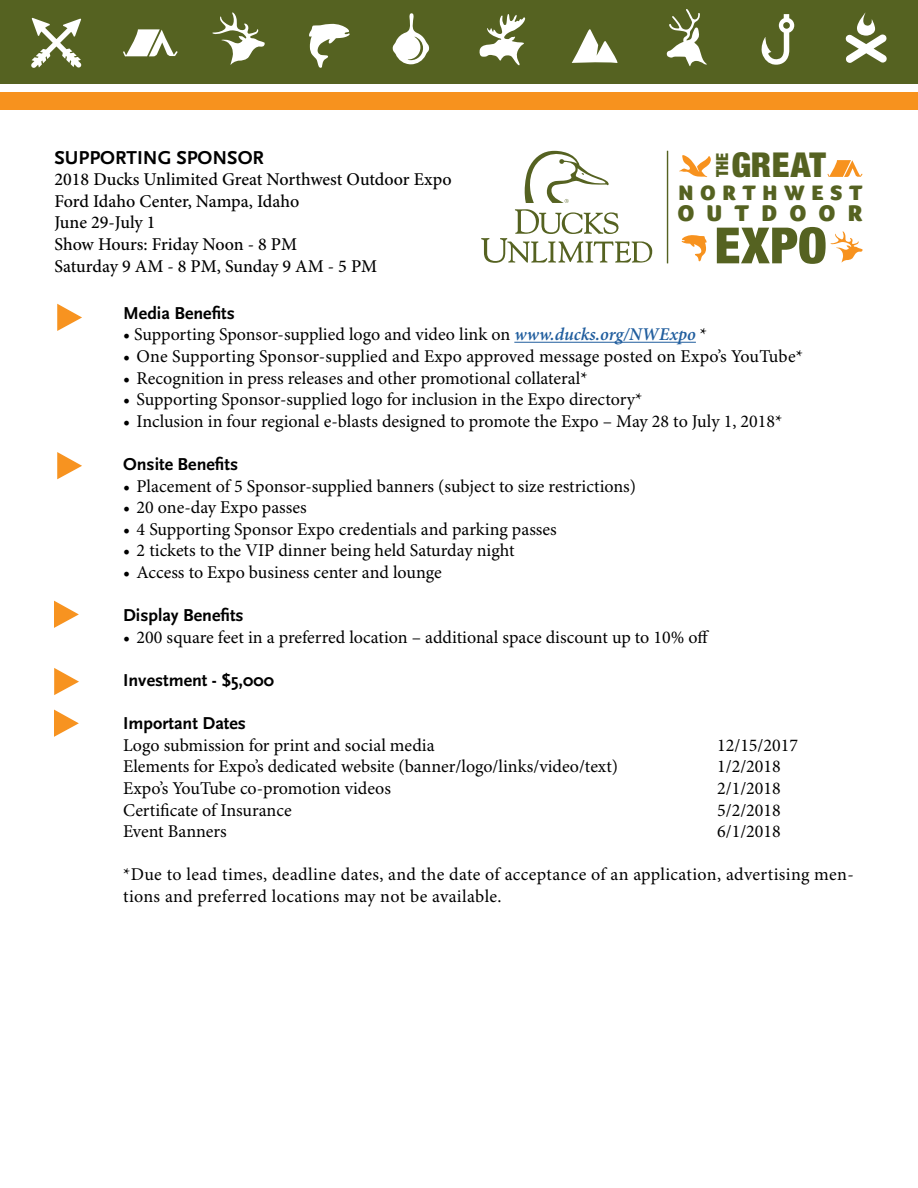
<style>
.page{position:relative;width:918px;height:1188px;background:#fff}
.page>*{position:absolute;margin:0;border:0;box-sizing:border-box;transform-origin:0 0}
.t1{font:900 condensed 49.95px "Helvetica Neue";color:#556221;scale:1.04 1}
.t2{font:900 condensed 34.35px "Helvetica Neue";letter-spacing:.005em;color:#556221;scale:1.04 1}
.t3{font:900 23.4px "Foco";letter-spacing:.5em;color:#556221;scale:1.04 1}
.t4{font:900 21.45px "Foco";letter-spacing:.3em;color:#556221;scale:1.04 1}
.t5{font:700 19.5px "Scala Sans OT";color:#000}
.t6{font:18px "Minion Pro";color:#000}
.t7{font:500 18px/21.6px "Minion Pro";letter-spacing:-.005em;color:#000}
.t8{font:18px/21.6px "Minion Pro";letter-spacing:.02em;color:#000}
.t9{font:700 18px "Scala Sans OT";color:#000}
.t10{font:900 condensed 16.65px "Helvetica Neue";color:#556221}
.s1{font-weight:600;font-style:italic;color:#215e9e}
</style>
<div class="page">
<hr style="left:667px;top:151px;width:1px;height:112px;background:#556221">
<svg style="left:827px;top:160px;width:36px;height:17px"></svg>
<svg style="left:830px;top:231px;width:33px;height:32px"></svg>
<svg style="left:681px;top:235px;width:26px;height:27px"></svg>
<svg style="left:679px;top:155px;width:32px;height:22px"></svg>
<svg style="left:524px;top:151px;width:85px;height:52px"></svg>
<svg style="left:481px;top:209px;width:171px;height:54px"></svg>
<div style="left:0;top:0;width:918px;height:83px;background:#556221"></div>
<div style="left:0;top:92px;width:918px;height:17px;background:#f7921e"></div>
<svg style="left:845px;top:12px;width:42px;height:51px"></svg>
<svg style="left:309px;top:24px;width:41px;height:44px"></svg>
<svg style="left:212px;top:12px;width:53px;height:53px"></svg>
<svg style="left:123px;top:29px;width:55px;height:27px"></svg>
<svg style="left:571px;top:29px;width:47px;height:34px"></svg>
<svg style="left:761px;top:14px;width:33px;height:51px"></svg>
<svg style="left:31px;top:18px;width:51px;height:50px"></svg>
<svg style="left:393px;top:13px;width:36px;height:51px"></svg>
<svg style="left:479px;top:14px;width:46px;height:52px"></svg>
<svg style="left:667px;top:9px;width:40px;height:57px"></svg>
<hr style="left:514px;top:342px;width:182px;height:1px;background:#215e9e">
<svg style="left:57px;top:304px;width:25px;height:27px"></svg>
<svg style="left:57px;top:452px;width:25px;height:27px"></svg>
<svg style="left:54px;top:601px;width:25px;height:27px"></svg>
<svg style="left:54px;top:668px;width:25px;height:27px"></svg>
<svg style="left:54px;top:710px;width:25px;height:27px"></svg>
<p class="t5" style="left:55px;top:146px;width:211px">SUPPORTING SPONSOR</p>
<p class="t7" style="left:55px;top:169px;width:399px">2018 Ducks Unlimited Great Northwest Outdoor Expo<br>Ford Idaho Center, Nampa, Idaho<br>June 29-July 1<br>Show Hours: Friday Noon - 8 PM<br>Saturday 9 AM - 8 PM, Sunday 9 AM - 5 PM</p>
<p class="t9" style="left:123px;top:303px;width:113px">Media Benefits</p>
<p class="t6" style="left:123px;top:324px;width:586px">• Supporting Sponsor-supplied logo and video link on <span class="s1">www.ducks.org/NWExpo</span> *</p>
<p class="t6" style="left:123px;top:346px;width:682px">• One Supporting Sponsor-supplied and Expo approved message posted on Expo’s YouTube*</p>
<p class="t6" style="left:123px;top:367px;width:466px">• Recognition in press releases and other promotional collateral*</p>
<p class="t6" style="left:123px;top:389px;width:521px">• Supporting Sponsor-supplied logo for inclusion in the Expo directory*</p>
<p class="t6" style="left:123px;top:410px;width:661px">• Inclusion in four regional e-blasts designed to promote the Expo – May 28 to July 1, 2018*</p>
<p class="t9" style="left:123px;top:454px;width:116px">Onsite Benefits</p>
<p class="t6" style="left:123px;top:475px;width:514px">• Placement of 5 Sponsor-supplied banners (subject to size restrictions)</p>
<p class="t6" style="left:123px;top:497px;width:185px">• 20 one-day Expo passes</p>
<p class="t6" style="left:123px;top:518px;width:435px">• 4 Supporting Sponsor Expo credentials and parking passes</p>
<p class="t6" style="left:123px;top:540px;width:393px">• 2 tickets to the VIP dinner being held Saturday night</p>
<p class="t6" style="left:123px;top:562px;width:320px">• Access to Expo business center and lounge</p>
<p class="t9" style="left:123px;top:605px;width:122px">Display Benefits</p>
<p class="t6" style="left:123px;top:626px;width:588px">• 200 square feet in a preferred location – additional space discount up to 10% off</p>
<p class="t9" style="left:123px;top:670px;width:152px">Investment - $5,000</p>
<p class="t9" style="left:123px;top:713px;width:124px">Important Dates</p>
<p class="t6" style="left:123px;top:734px;width:313px">Logo submission for print and social media</p>
<p class="t6" style="left:717px;top:734px;width:83px">12/15/2017</p>
<p class="t6" style="left:123px;top:756px;width:497px">Elements for Expo’s dedicated website (banner/logo/links/video/text)</p>
<p class="t6" style="left:717px;top:756px;width:65px">1/2/2018</p>
<p class="t6" style="left:123px;top:778px;width:269px">Expo’s YouTube co-promotion videos</p>
<p class="t6" style="left:717px;top:778px;width:65px">2/1/2018</p>
<p class="t6" style="left:123px;top:799px;width:170px">Certificate of Insurance</p>
<p class="t6" style="left:717px;top:799px;width:65px">5/2/2018</p>
<p class="t6" style="left:123px;top:821px;width:105px">Event Banners</p>
<p class="t6" style="left:717px;top:821px;width:65px">6/1/2018</p>
<p class="t8" style="left:123px;top:865px;width:732px">*Due to lead times, deadline dates, and the date of acceptance of an application, advertising men&shy;tions and preferred locations may not be available.</p>
<p class="t10" style="left:708px;top:177px;width:26px;rotate:-90deg">THE</p>
<h2 class="t2" style="left:731px;top:136px;width:92px">GREAT</h2>
<p class="t3" style="left:677px;top:200px;width:180px">OUTDOOR</p>
<p class="t4" style="left:678px;top:180px;width:179px">NORTHWEST</p>
<h1 class="t1" style="left:715px;top:204px;width:109px">EXPO</h1>
</div>
